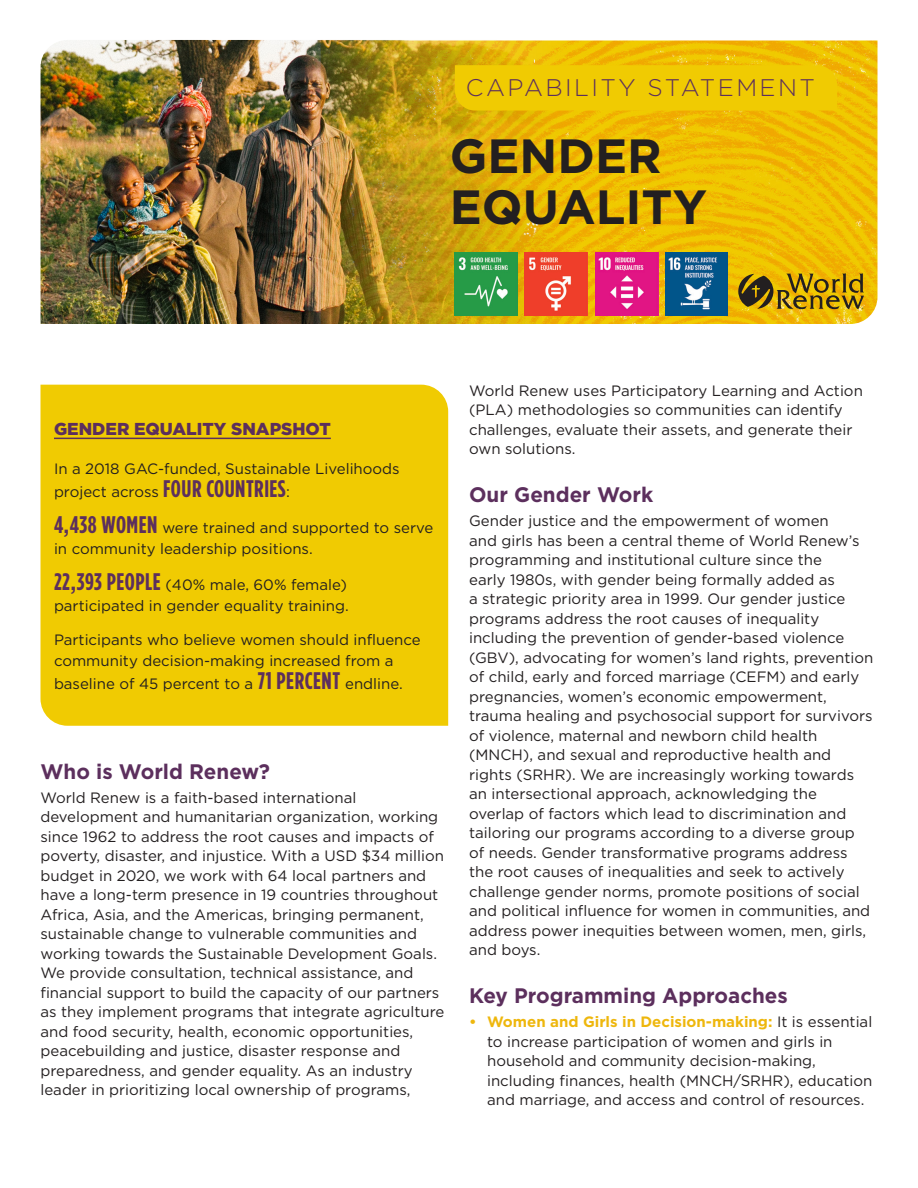
<style>
.page{position:relative;width:918px;height:1188px;background:#fff}
.page>*{position:absolute;margin:0;border:0;box-sizing:border-box;transform-origin:0 0}
.t1{font:700 48px/51px "Gotham";color:#231f20}
.t2{font:300 24px "Gotham";letter-spacing:.1em;color:#5c2f5d}
.t3{font:700 21px "Gotham";color:#5c2f5d}
.t4{font:900 17.25px "Gotham";color:#5c2f5d}
.List_Paragraph{font:15px/19.5px "Gotham";color:#231f20}
.s1{font-family:"Gotham Condensed";font-weight:700;font-size:24px;color:#5c2f5d}
.s2{font-weight:700;color:#eeb70d}
</style>
<div class="page">
<img style="left:629px;top:40px;width:249px;height:284px">
<img style="left:40px;top:40px;width:589px;height:284px">
<div style="left:40px;top:385px;width:408px;height:341px;background:#f0cb02"></div>
<hr style="left:54px;top:438px;width:277px;height:1px;background:#5c2f5d">
<div style="left:455px;top:65px;width:382px;height:46px;background:#f0cb02"></div>
<svg style="left:738px;top:273px;width:126px;height:36px;background:#a3820f"></svg>
<img style="left:665px;top:253px;width:63px;height:63px">
<img style="left:595px;top:253px;width:63px;height:63px">
<img style="left:525px;top:253px;width:63px;height:63px">
<img style="left:455px;top:253px;width:63px;height:63px">
<p class="t2" style="left:466px;top:74px;width:351px">CAPABILITY STATEMENT</p>
<p class="t1" style="left:450px;top:130px;width:259px">GENDER<br>EQUALITY</p>
<p class="t4" style="left:54px;top:419px;width:278px">GENDER EQUALITY SNAPSHOT</p>
<p class="List_Paragraph" style="left:54px;top:458px;width:347px;line-height:22.5px">In a 2018 GAC-funded, Sustainable Livelihoods project across <span class="s1">FOUR COUNTRIES</span>:</p>
<p class="List_Paragraph" style="left:54px;top:517px;width:381px;line-height:21px"><span class="s1">4,438 WOMEN</span> were trained and supported to serve in community leadership positions.</p>
<p class="List_Paragraph" style="left:54px;top:574px;width:296px;line-height:21px"><span class="s1">22,393 PEOPLE</span> (40% male, 60% female) participated in gender equality training.</p>
<p class="List_Paragraph" style="left:54px;top:629px;width:368px;line-height:21px">Participants who believe women should influence community decision-making increased from a</p>
<p class="List_Paragraph" style="left:54px;top:674px;width:350px">baseline of 45 percent to a <span class="s1">71 PERCENT</span> endline.</p>
<p class="t3" style="left:40px;top:759px;width:231px">Who is World Renew?</p>
<p class="List_Paragraph" style="left:40px;top:787px;width:405px">World Renew is a faith-based international development and humanitarian organization, working since 1962 to address the root causes and impacts of poverty, disaster, and injustice. With a USD $34 million budget in 2020, we work with 64 local partners and have a long-term presence in 19 countries throughout Africa, Asia, and the Americas, bringing permanent, sustainable change to vulnerable communities and working towards the Sustainable Development Goals.<br>We provide consultation, technical assistance, and financial support to build the capacity of our partners as they implement programs that integrate agriculture and food security, health, economic opportunities, peacebuilding and justice, disaster response and preparedness, and gender equality. As an industry leader in prioritizing local ownership of programs,</p>
<p class="List_Paragraph" style="left:469px;top:380px;width:395px">World Renew uses Participatory Learning and Action (PLA) methodologies so communities can identify challenges, evaluate their assets, and generate their own solutions.</p>
<p class="t3" style="left:469px;top:483px;width:186px">Our Gender Work</p>
<p class="List_Paragraph" style="left:469px;top:511px;width:406px">Gender justice and the empowerment of women<br>and girls has been a central theme of World Renew’s programming and institutional culture since the<br>early 1980s, with gender being formally added as<br>a strategic priority area in 1999. Our gender justice programs address the root causes of inequality including the prevention of gender-based violence (GBV), advocating for women’s land rights, prevention of child, early and forced marriage (CEFM) and early pregnancies, women’s economic empowerment, trauma healing and psychosocial support for survivors of violence, maternal and newborn child health (MNCH), and sexual and reproductive health and rights (SRHR). We are increasingly working towards an intersectional approach, acknowledging the overlap of factors which lead to discrimination and tailoring our programs according to a diverse group of needs. Gender transformative programs address the root causes of inequalities and seek to actively challenge gender norms, promote positions of social and political influence for women in communities, and address power inequities between women, men, girls, and boys.</p>
<p class="t3" style="left:469px;top:984px;width:320px">Key Programming Approaches</p>
<p class="List_Paragraph" style="left:487px;top:1012px;width:387px;text-indent:-18px"><span class="s2">• Women and Girls in Decision-making:</span> It is essential to increase participation of women and girls in household and community decision-making, including finances, health (MNCH/SRHR), education and marriage, and access and control of resources.</p>
</div>
